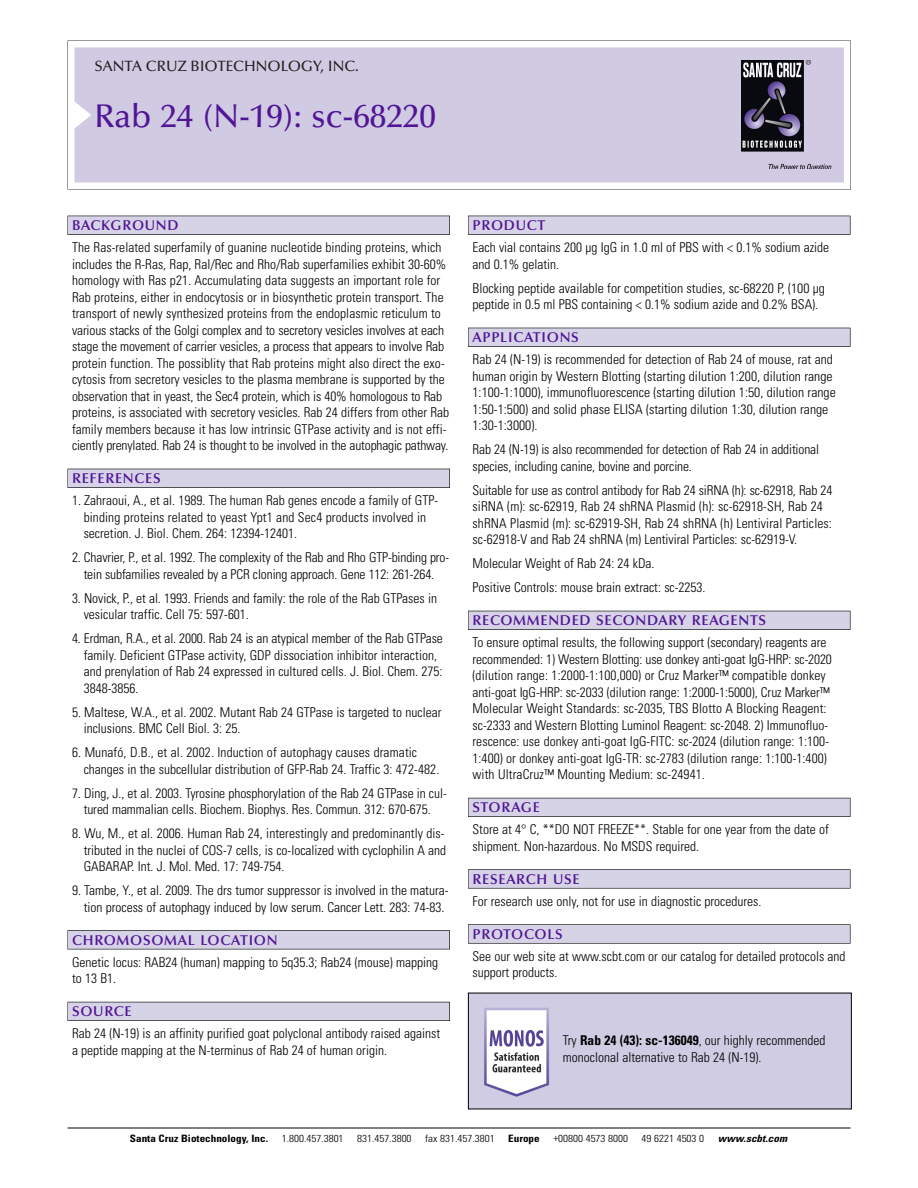
<style>
.page{position:relative;width:918px;height:1188px;background:#fff}
.page>*{position:absolute;margin:0;border:0;box-sizing:border-box;transform-origin:0 0}
.t1{font:500 33px "Optima";color:#511695}
.t2{font:500 15px "Optima";color:#231f20}
.t3{font:600 14.25px "Optima";letter-spacing:.05em;color:#511695}
.t4{font:300 condensed 13.5px/16.5px "Univers";color:#000}
.t5{font:300 condensed 10.2px "Univers";color:#000;scale:1.1 1}
.t6{font:700 condensed 10.2px "Univers";color:#000;scale:1.1 1}
.t7{font:italic 700 condensed 10.2px "Univers";letter-spacing:.005em;color:#000;scale:1.1 1}
.s1{font-weight:700}
</style>
<div class="page">
<svg style="left:68px;top:40px;width:783px;height:149px"></svg>
<div style="left:74px;top:47px;width:770px;height:135px;background:#d1cae3"></div>
<img style="left:741px;top:60px;width:90px;height:108px">
<div style="left:68px;top:216px;width:382px;height:19px;background:#525155"></div>
<div style="left:68px;top:216px;width:381px;height:18px;background:#d7d3e7"></div>
<div style="left:68px;top:469px;width:382px;height:19px;background:#515055"></div>
<div style="left:68px;top:469px;width:381px;height:18px;background:#d7d3e7"></div>
<div style="left:68px;top:930px;width:382px;height:19px;background:#545357"></div>
<div style="left:68px;top:931px;width:381px;height:18px;background:#d7d3e7"></div>
<div style="left:68px;top:1002px;width:382px;height:19px;background:#54535a"></div>
<div style="left:68px;top:1002px;width:381px;height:18px;background:#d7d3e7"></div>
<div style="left:468px;top:216px;width:382px;height:19px;background:#525155"></div>
<div style="left:468px;top:216px;width:382px;height:18px;background:#d7d3e7"></div>
<div style="left:468px;top:328px;width:382px;height:19px;background:#515055"></div>
<div style="left:468px;top:328px;width:382px;height:18px;background:#d7d3e7"></div>
<div style="left:468px;top:611px;width:382px;height:19px;background:#525158"></div>
<div style="left:468px;top:611px;width:382px;height:18px;background:#d7d3e7"></div>
<div style="left:468px;top:798px;width:382px;height:19px;background:#54535a"></div>
<div style="left:468px;top:798px;width:382px;height:18px;background:#d7d3e7"></div>
<svg style="left:468px;top:869px;width:382px;height:20px"></svg>
<div style="left:468px;top:870px;width:382px;height:18px;background:#d7d3e7"></div>
<div style="left:468px;top:924px;width:382px;height:20px;background:#666667"></div>
<div style="left:468px;top:925px;width:382px;height:18px;background:#d7d3e7"></div>
<hr style="left:68px;top:1128px;width:782px;height:1px;background:#000">
<img style="left:470px;top:995px;width:380px;height:112px">
<p class="t2" style="left:94px;top:61px;width:266px">SANTA CRUZ BIOTECHNOLOGY, INC.</p>
<h1 class="t1" style="left:94px;top:103px;width:343px">Rab 24 (N-19): sc-68220</h1>
<p class="t3" style="left:72px;top:219px;width:108px">BACKGROUND</p>
<p class="t4" style="left:72px;top:240px;width:379px">The Ras-related superfamily of guanine nucleotide binding proteins, which includes the R-Ras, Rap, Ral/Rec and Rho/Rab superfamilies exhibit 30-60% homology with Ras p21. Accumulating data suggests an important role for Rab proteins, either in endocytosis or in biosynthetic protein transport. The transport of newly synthesized proteins from the endoplasmic reticulum to various stacks of the Golgi complex and to secretory vesicles involves at each stage the movement of carrier vesicles, a process that appears to involve Rab protein function. The possiblity that Rab proteins might also direct the exo&shy;cytosis from secretory vesicles to the plasma membrane is supported by the observation that in yeast, the Sec4 protein, which is 40% homologous to Rab proteins, is associated with secretory vesicles. Rab 24 differs from other Rab family members because it has low intrinsic GTPase activity and is not effi&shy;ciently prenylated. Rab 24 is thought to be involved in the autophagic pathway.</p>
<p class="t3" style="left:72px;top:473px;width:90px">REFERENCES</p>
<p class="t4" style="left:84px;top:493px;width:356px;text-indent:-12px">1. Zahraoui, A., et al. 1989. The human Rab genes encode a family of GTP&shy;binding proteins related to yeast Ypt1 and Sec4 products involved in secretion. J. Biol. Chem. 264: 12394-12401.</p>
<p class="t4" style="left:72px;top:550px;width:379px;text-align:center">2. Chavrier, P., et al. 1992. The complexity of the Rab and Rho GTP-binding pro&shy;tein subfamilies revealed by a PCR cloning approach. Gene 112: 261-264.</p>
<p class="t4" style="left:84px;top:591px;width:355px;text-indent:-12px">3. Novick, P., et al. 1993. Friends and family: the role of the Rab GTPases in vesicular traffic. Cell 75: 597-601.</p>
<p class="t4" style="left:84px;top:631px;width:361px;text-indent:-12px">4. Erdman, R.A., et al. 2000. Rab 24 is an atypical member of the Rab GTPase family. Deficient GTPase activity, GDP dissociation inhibitor interaction, and prenylation of Rab 24 expressed in cultured cells. J. Biol. Chem. 275:<br>3848-3856.</p>
<p class="t4" style="left:84px;top:705px;width:359px;text-indent:-12px">5. Maltese, W.A., et al. 2002. Mutant Rab 24 GTPase is targeted to nuclear inclusions. BMC Cell Biol. 3: 25.</p>
<p class="t4" style="left:84px;top:745px;width:357px;text-indent:-12px">6. Munafó, D.B., et al. 2002. Induction of autophagy causes dramatic changes in the subcellular distribution of GFP-Rab 24. Traffic 3: 472-482.</p>
<p class="t4" style="left:72px;top:786px;width:376px;text-align:center">7. Ding, J., et al. 2003. Tyrosine phosphorylation of the Rab 24 GTPase in cul&shy;tured mammalian cells. Biochem. Biophys. Res. Commun. 312: 670-675.</p>
<p class="t4" style="left:84px;top:826px;width:364px;text-align:justify;text-indent:-12px">8. Wu, M., et al. 2006. Human Rab 24, interestingly and predominantly dis&shy;tributed in the nuclei of COS-7 cells, is co-localized with cyclophilin A and GABARAP. Int. J. Mol. Med. 17: 749-754.</p>
<p class="t4" style="left:72px;top:883px;width:378px;text-align:center">9. Tambe, Y., et al. 2009. The drs tumor suppressor is involved in the matura&shy;tion process of autophagy induced by low serum. Cancer Lett. 283: 74-83.</p>
<p class="t3" style="left:72px;top:934px;width:207px">CHROMOSOMAL LOCATION</p>
<p class="t4" style="left:72px;top:955px;width:368px">Genetic locus: RAB24 (human) mapping to 5q35.3; Rab24 (mouse) mapping to 13 B1.</p>
<p class="t3" style="left:72px;top:1006px;width:61px">SOURCE</p>
<p class="t4" style="left:72px;top:1026px;width:370px">Rab 24 (N-19) is an affinity purified goat polyclonal antibody raised against a peptide mapping at the N-terminus of Rab 24 of human origin.</p>
<p class="t3" style="left:473px;top:219px;width:74px">PRODUCT</p>
<p class="t4" style="left:473px;top:240px;width:358px">Each vial contains 200 µg IgG in 1.0 ml of PBS with &lt; 0.1% sodium azide and 0.1% gelatin.</p>
<p class="t4" style="left:473px;top:281px;width:354px">Blocking peptide available for competition studies, sc-68220 P, (100 µg peptide in 0.5 ml PBS containing &lt; 0.1% sodium azide and 0.2% BSA).</p>
<p class="t3" style="left:473px;top:332px;width:108px">APPLICATIONS</p>
<p class="t4" style="left:473px;top:352px;width:365px">Rab 24 (N-19) is recommended for detection of Rab 24 of mouse, rat and human origin by Western Blotting (starting dilution 1:200, dilution range 1:100-1:1000), immunofluorescence (starting dilution 1:50, dilution range 1:50-1:500) and solid phase ELISA (starting dilution 1:30, dilution range 1:30-1:3000).</p>
<p class="t4" style="left:473px;top:442px;width:348px">Rab 24 (N-19) is also recommended for detection of Rab 24 in additional species, including canine, bovine and porcine.</p>
<p class="t4" style="left:473px;top:483px;width:361px">Suitable for use as control antibody for Rab 24 siRNA (h): sc-62918, Rab 24 siRNA (m): sc-62919, Rab 24 shRNA Plasmid (h): sc-62918-SH, Rab 24 shRNA Plasmid (m): sc-62919-SH, Rab 24 shRNA (h) Lentiviral Particles: sc-62918-V and Rab 24 shRNA (m) Lentiviral Particles: sc-62919-V.</p>
<p class="t4" style="left:473px;top:553px;width:235px;line-height:24px">Molecular Weight of Rab 24: 24 kDa.<br>Positive Controls: mouse brain extract: sc-2253.</p>
<p class="t3" style="left:473px;top:615px;width:295px">RECOMMENDED SECONDARY REAGENTS</p>
<p class="t4" style="left:473px;top:635px;width:361px">To ensure optimal results, the following support (secondary) reagents are recommended: 1) Western Blotting: use donkey anti-goat IgG-HRP: sc-2020 (dilution range: 1:2000-1:100,000) or Cruz Marker™ compatible donkey anti-goat IgG-HRP: sc-2033 (dilution range: 1:2000-1:5000), Cruz Marker™ Molecular Weight Standards: sc-2035, TBS Blotto A Blocking Reagent: sc-2333 and Western Blotting Luminol Reagent: sc-2048. 2) Immunofluo&shy;rescence: use donkey anti-goat IgG-FITC: sc-2024 (dilution range: 1:100- 1:400) or donkey anti-goat IgG-TR: sc-2783 (dilution range: 1:100-1:400) with UltraCruz™ Mounting Medium: sc-24941.</p>
<p class="t3" style="left:473px;top:802px;width:69px">STORAGE</p>
<p class="t4" style="left:473px;top:822px;width:358px">Store at 4° C, **DO NOT FREEZE**. Stable for one year from the date of shipment. Non-hazardous. No MSDS required.</p>
<p class="t3" style="left:473px;top:873px;width:109px">RESEARCH USE</p>
<p class="t4" style="left:473px;top:894px;width:290px">For research use only, not for use in diagnostic procedures.</p>
<p class="t3" style="left:473px;top:928px;width:92px">PROTOCOLS</p>
<p class="t4" style="left:473px;top:949px;width:375px">See our web site at www.scbt.com or our catalog for detailed protocols and support products.</p>
<p class="t4" style="left:563px;top:1034px;width:264px">Try <span class="s1">Rab 24 (43): sc-136049</span>, our highly recommended monoclonal alternative to Rab 24 (N-19).</p>
<p class="t6" style="left:130px;top:1135px;width:127px">Santa Cruz Biotechnology, Inc.</p>
<p class="t5" style="left:282px;top:1135px;width:58px">1.800.457.3801</p>
<p class="t5" style="left:357px;top:1135px;width:51px">831.457.3800</p>
<p class="t5" style="left:425px;top:1135px;width:65px">fax 831.457.3801</p>
<p class="t6" style="left:508px;top:1135px;width:30px">Europe</p>
<p class="t5" style="left:553px;top:1135px;width:69px">+00800 4573 8000</p>
<p class="t5" style="left:642px;top:1135px;width:58px">49 6221 4503 0</p>
<p class="t7" style="left:718px;top:1135px;width:64px">www.scbt.com</p>
</div>
